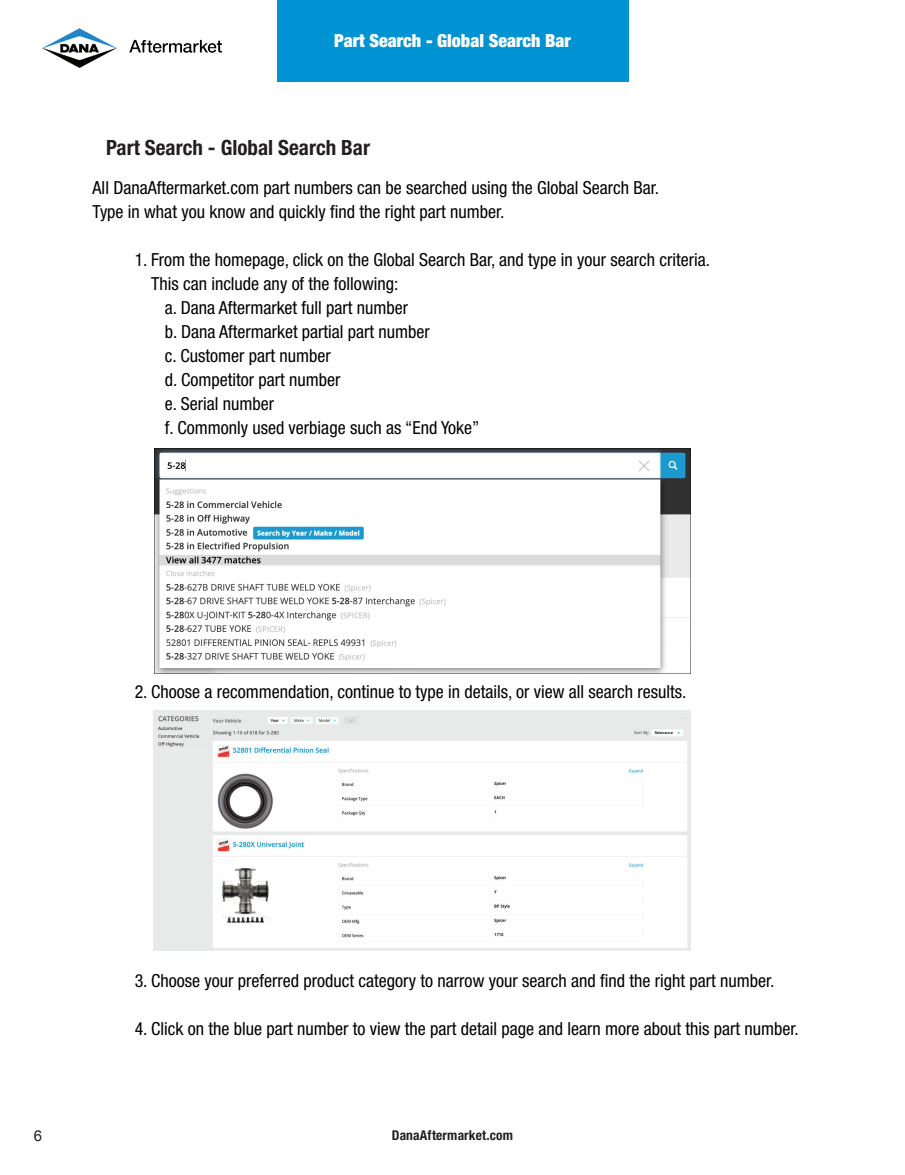
<style>
.page{position:relative;width:905px;height:1175px;background:#fff}
.page>*{position:absolute;margin:0;border:0;box-sizing:border-box;transform-origin:0 0}
.t1{font:700 condensed 21px "Helvetica Neue LT Pro";color:#231f20}
.t2{font:condensed 18px/24px "Helvetica Neue LT Pro";color:#010203}
.t3{font:900 condensed 18px "Helvetica Neue LT Pro";color:#fff}
.t4{font:15px "Arial";color:#231f20}
.t5{font:700 condensed 13.5px "Helvetica Neue LT Pro";letter-spacing:.01em;color:#231f20}
</style>
<div class="page">
<img style="left:42px;top:28px;width:180px;height:40px">
<div style="left:277px;top:0;width:351px;height:81px;background:#0093d3"></div>
<img style="left:154px;top:448px;width:536px;height:225px">
<img style="left:154px;top:710px;width:536px;height:240px">
<p class="t3" style="left:334px;top:29px;width:238px">Part Search - Global Search Bar</p>
<p class="t1" style="left:106px;top:135px;width:265px">Part Search - Global Search Bar</p>
<p class="t2" style="left:93px;top:176px;width:568px">All DanaAftermarket.com part numbers can be searched using the Global Search Bar.<br>Type in what you know and quickly find the right part number.</p>
<p class="t2" style="left:135px;top:248px;width:577px">1. From the homepage, click on the Global Search Bar, and type in your search criteria.</p>
<p class="t2" style="left:151px;top:272px;width:249px">This can include any of the following:</p>
<p class="t2" style="left:165px;top:296px;width:245px">a. Dana Aftermarket full part number</p>
<p class="t2" style="left:165px;top:320px;width:267px">b. Dana Aftermarket partial part number</p>
<p class="t2" style="left:165px;top:344px;width:167px">c. Customer part number</p>
<p class="t2" style="left:165px;top:368px;width:177px">d. Competitor part number</p>
<p class="t2" style="left:165px;top:392px;width:111px">e. Serial number</p>
<p class="t2" style="left:165px;top:416px;width:316px">f. Commonly used verbiage such as “End Yoke”</p>
<p class="t2" style="left:135px;top:680px;width:553px">2. Choose a recommendation, continue to type in details, or view all search results.</p>
<p class="t2" style="left:135px;top:968px;width:641px">3. Choose your preferred product category to narrow your search and find the right part number.</p>
<p class="t2" style="left:135px;top:1016px;width:665px">4. Click on the blue part number to view the part detail page and learn more about this part number.</p>
<p class="t4" style="left:34px;top:1126px;width:10px">6</p>
<p class="t5" style="left:392px;top:1127px;width:123px">DanaAftermarket.com</p>
</div>
